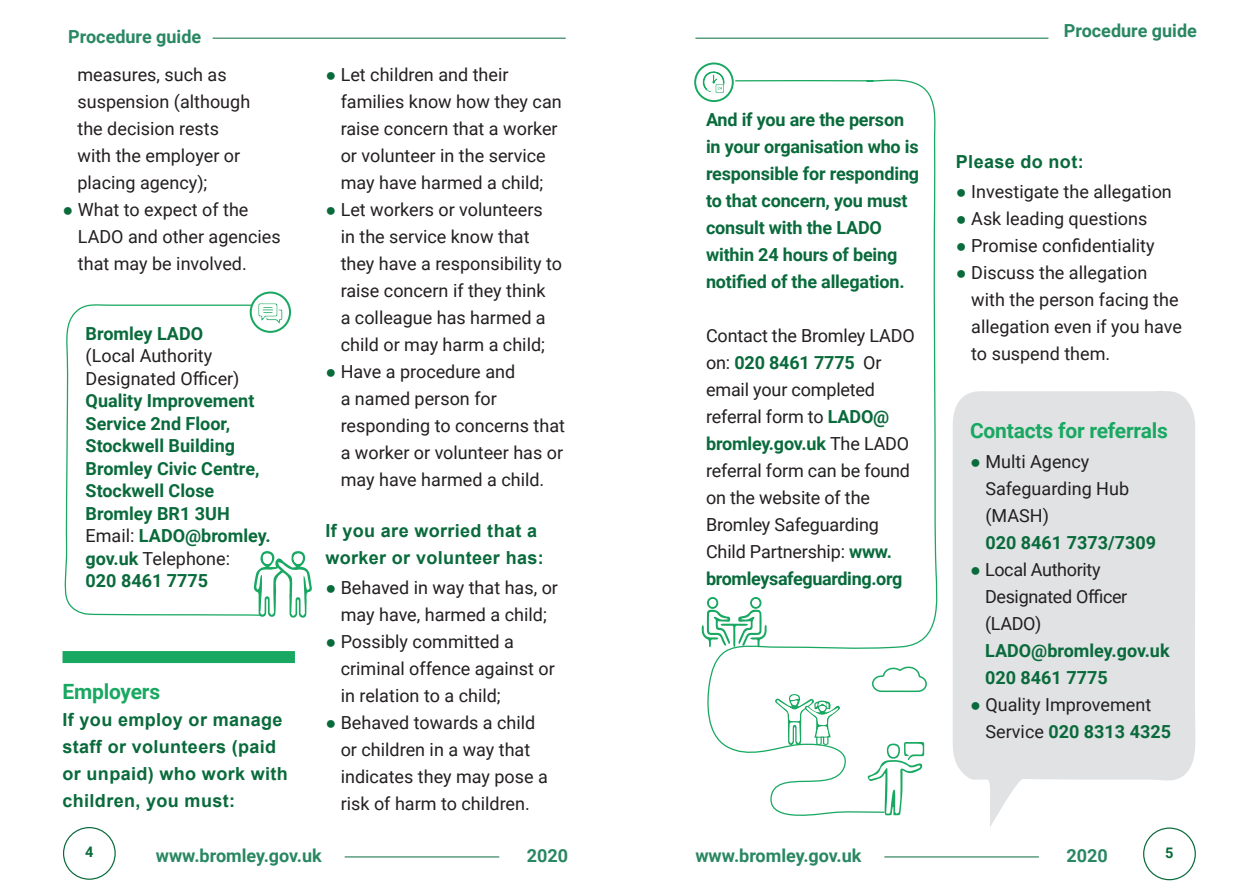
<style>
.page{position:relative;width:1259px;height:893px;background:#fff}
.page>*{position:absolute;margin:0;border:0;box-sizing:border-box;transform-origin:0 0}
.t1{font:700 21px "Roboto";letter-spacing:-.01em;color:#18a861}
.t2{font:18px/27px "Roboto";color:#231f20}
.t3{font:700 18px/27px "Roboto";letter-spacing:-.01em;color:#096a3b}
.t4{font:700 18px/27px "Arial";letter-spacing:.02em;color:#096a3b}
.t5{font:700 18px "Roboto";color:#298762}
.t6{font:18px/27px "Roboto";letter-spacing:-.02em;color:#231f20}
.t7{font:700 14.55px "Roboto";color:#096a3b}
.s1{font-family:"Arial";color:#096a3b}
.s2{font-weight:700;color:#096a3b}
.s3{font-weight:400;color:#231f20}
</style>
<div class="page">
<hr style="left:213px;top:38px;width:353px;height:1px;background:#096a3b">
<hr style="left:695px;top:38px;width:353px;height:1px;background:#096a3b">
<hr style="left:345px;top:856px;width:154px;height:1px;background:#096a3b">
<hr style="left:884px;top:856px;width:155px;height:1px;background:#096a3b">
<div style="left:1143px;top:827px;width:52px;height:53px;border:1px solid #096a3b;border-radius:50%"></div>
<div style="left:63px;top:827px;width:53px;height:53px;border:1px solid #096a3b;border-radius:50%"></div>
<svg style="left:65px;top:304px;width:219px;height:360px"></svg>
<svg style="left:251px;top:293px;width:39px;height:39px"></svg>
<div style="left:250px;top:292px;width:41px;height:41px;border:2px solid #18a861;border-radius:50%"></div>
<svg style="left:258px;top:304px;width:24px;height:19px"></svg>
<svg style="left:254px;top:550px;width:58px;height:68px"></svg>
<div style="left:63px;top:651px;width:232px;height:12px;background:#18a861"></div>
<svg style="left:701px;top:625px;width:4px;height:13px"></svg>
<svg style="left:695px;top:63px;width:38px;height:38px"></svg>
<div style="left:694px;top:63px;width:40px;height:39px;border:2px solid #18a861;border-radius:50%"></div>
<svg style="left:702px;top:71px;width:22px;height:22px"></svg>
<svg style="left:705px;top:75px;width:233px;height:741px"></svg>
<svg style="left:953px;top:391px;width:242px;height:436px;background:#e4e5e6"></svg>
<svg style="left:870px;top:663px;width:57px;height:30px"></svg>
<svg style="left:867px;top:742px;width:57px;height:74px"></svg>
<svg style="left:774px;top:694px;width:66px;height:52px"></svg>
<p class="t5" style="left:68px;top:24px;width:134px">Procedure guide</p>
<p class="t5" style="left:1064px;top:18px;width:134px">Procedure guide</p>
<p class="t2" style="left:77px;top:60px;width:174px">measures, such as suspension (although the decision rests with the employer or placing agency);</p>
<p class="t2" style="left:78px;top:195px;width:204px;text-indent:-15px"><span class="s1">●</span> What to expect of the<br>LADO and other agencies that may be involved.</p>
<p class="t2" style="left:86px;top:322px;width:155px;line-height:22.5px"><span class="s2">Bromley LADO </span>(Local Authority<br>Designated Officer)</p>
<p class="t3" style="left:86px;top:389px;width:170px;line-height:22.5px">Quality Improvement<br>Service 2nd Floor,<br>Stockwell Building</p>
<p class="t3" style="left:86px;top:457px;width:175px;line-height:22.5px">Bromley Civic Centre,<br>Stockwell Close</p>
<p class="t3" style="left:86px;top:499px;width:146px">Bromley BR1 3UH</p>
<p class="t3" style="left:86px;top:524px;width:186px;line-height:22.5px"><span class="s3">Email:</span> LADO@bromley. gov.uk <span class="s3">Telephone:<br></span>020 8461 7775</p>
<p class="t1" style="left:63px;top:677px;width:99px">Employers</p>
<p class="t4" style="left:63px;top:707px;width:227px">If you employ or manage staff or volunteers (paid or unpaid) who work with children, you must:</p>
<p class="t2" style="left:341px;top:60px;width:222px;text-indent:-15px"><span class="s1">●</span> Let children and their families know how they can raise concern that a worker or volunteer in the service may have harmed a child;</p>
<p class="t2" style="left:341px;top:195px;width:223px;text-indent:-15px"><span class="s1">●</span> Let workers or volunteers<br>in the service know that they have a responsibility to raise concern if they think<br>a colleague has harmed a child or may harm a child;</p>
<p class="t2" style="left:341px;top:357px;width:226px;text-indent:-15px"><span class="s1">●</span> Have a procedure and<br>a named person for responding to concerns that a worker or volunteer has or may have harmed a child.</p>
<p class="t4" style="left:325px;top:518px;width:220px">If you are worried that a worker or volunteer has:</p>
<p class="t2" style="left:325px;top:573px;width:234px;text-align:center"><span class="s1">●</span> Behaved in way that has, or may have, harmed a child;</p>
<p class="t2" style="left:341px;top:627px;width:215px;text-indent:-15px"><span class="s1">●</span> Possibly committed a criminal offence against or in relation to a child;</p>
<p class="t2" style="left:341px;top:708px;width:209px;text-indent:-15px"><span class="s1">●</span> Behaved towards a child or children in a way that indicates they may pose a risk of harm to children.</p>
<p class="t3" style="left:706px;top:105px;width:215px">And if you are the person in your organisation who is responsible for responding to that concern, you must consult with the LADO within 24 hours of being notified of the allegation.</p>
<p class="t2" style="left:706px;top:321px;width:210px">Contact the Bromley LADO on: <span class="s2">020 8461 7775</span> Or email your completed referral form to <span class="s2">LADO@ bromley.gov.uk</span> The LADO referral form can be found on the website of the<br>Bromley Safeguarding<br>Child Partnership: <span class="s2">www. bromleysafeguarding.org</span></p>
<p class="t4" style="left:956px;top:149px;width:129px">Please do not:</p>
<p class="t2" style="left:956px;top:177px;width:217px"><span class="s1">●</span> Investigate the allegation</p>
<p class="t2" style="left:956px;top:204px;width:193px"><span class="s1">●</span> Ask leading questions</p>
<p class="t2" style="left:956px;top:231px;width:200px"><span class="s1">●</span> Promise confidentiality</p>
<p class="t2" style="left:971px;top:258px;width:212px;text-indent:-15px"><span class="s1">●</span> Discuss the allegation with the person facing the allegation even if you have to suspend them.</p>
<p class="t1" style="left:970px;top:416px;width:199px">Contacts for referrals</p>
<p class="t2" style="left:985px;top:447px;width:172px;text-indent:-15px"><span class="s1">●</span> Multi Agency<br>Safeguarding Hub (MASH)<br><span class="s2">020 8461 7373/7309</span></p>
<p class="t6" style="left:985px;top:555px;width:186px;text-indent:-15px"><span class="s1">●</span> Local Authority<br>Designated Officer (LADO)<br><span class="s2">LADO@bromley.gov.uk<br>020 8461 7775</span></p>
<p class="t2" style="left:985px;top:690px;width:187px;text-indent:-15px"><span class="s1">●</span> Quality Improvement<br>Service <span class="s2">020 8313 4325</span></p>
<p class="t7" style="left:85px;top:842px;width:10px">4</p>
<p class="t5" style="left:156px;top:843px;width:168px">www.bromley.gov.uk</p>
<p class="t5" style="left:527px;top:843px;width:43px">2020</p>
<p class="t5" style="left:695px;top:843px;width:168px">www.bromley.gov.uk</p>
<p class="t5" style="left:1066px;top:843px;width:43px">2020</p>
<p class="t7" style="left:1165px;top:842px;width:10px">5</p>
</div>
